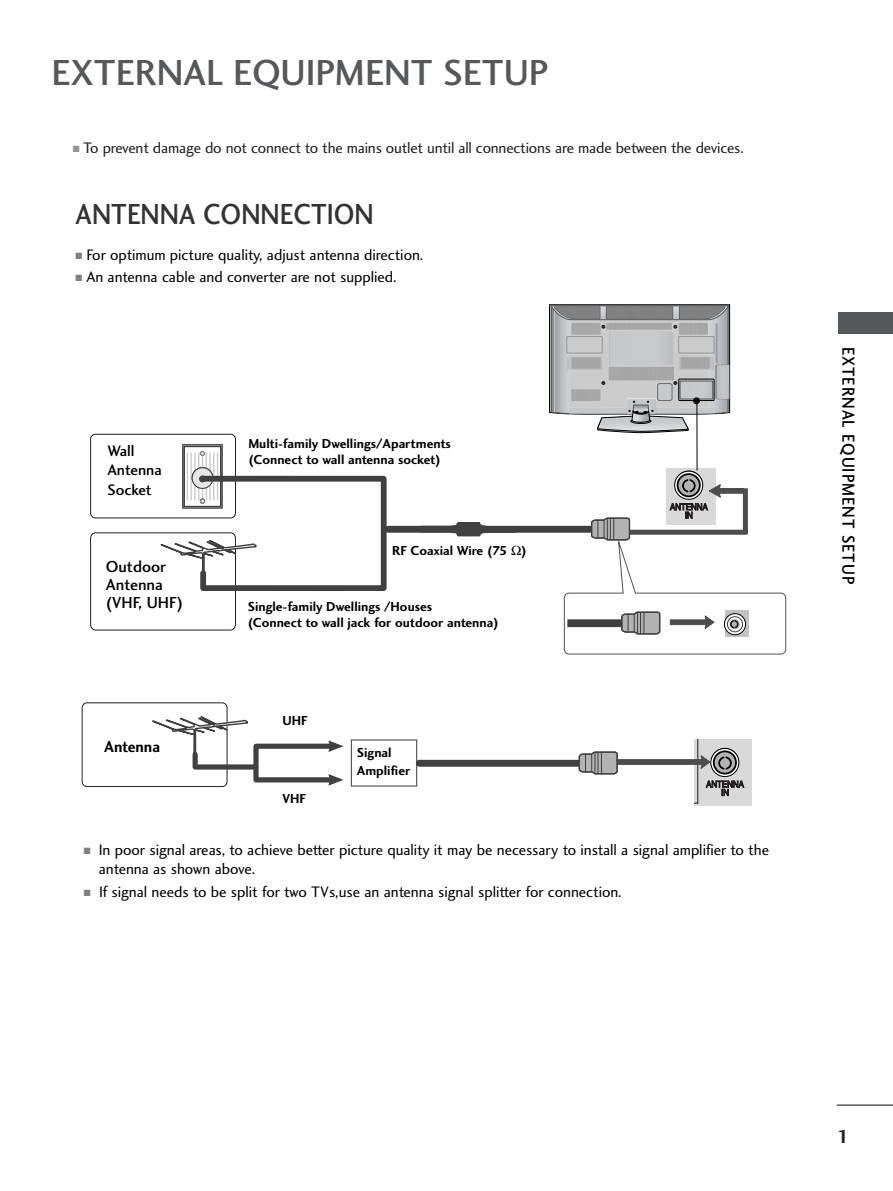
<style>
.page{position:relative;width:893px;height:1191px;background:#fff}
.page>*{position:absolute;margin:0;border:0;box-sizing:border-box;transform-origin:0 0}
.t1{font:37.5px "Charlotte Sans Medium Plain";color:#57585a}
.t2{font:30px "Charlotte Sans Medium Plain";color:#333;scale:.9 1}
.t3{font:19.5px "Charlotte Sans Bold Plain";color:#231f20}
.t4{font:18px "Charlotte Sans Medium Plain";letter-spacing:.06em;color:#000;scale:.9 1}
.t5{font:16.5px/18px "Charlotte Sans Medium Plain";color:#000}
.t6{font:16.5px "Charlotte Sans Bold Plain";color:#000;scale:.95 1}
.t7{font:15.75px/19.5px "Charlotte Sans Book Plain";letter-spacing:-.005em;color:#000}
.t8{font:15.75px "Charlotte Sans Book Plain";letter-spacing:-.015em;color:#231f20}
.t9{font:15.75px/19.5px "Charlotte Sans Medium Plain";color:#000}
.t10{font:13.5px/16.2px "Charlotte Sans Bold Plain";color:#000}
.s1{color:#939598}
.s2{color:#808080}
</style>
<div class="page">
<hr style="left:837px;top:1105px;width:55px;height:1px;background:#000">
<div style="left:838px;top:312px;width:54px;height:21px;background:#57585a"></div>
<div style="left:90px;top:434px;width:146px;height:84px;border:1px solid #231f20;border-radius:5px"></div>
<div style="left:90px;top:532px;width:146px;height:98px;border:1px solid #231f20;border-radius:5px"></div>
<svg style="left:159px;top:443px;width:230px;height:151px"></svg>
<svg style="left:419px;top:522px;width:99px;height:14px"></svg>
<div style="left:388px;top:526px;width:211px;height:7px;background:#404040"></div>
<svg style="left:563px;top:468px;width:223px;height:187px"></svg>
<div style="left:743px;top:488px;width:5px;height:46px;background:#4d4d4d"></div>
<div style="left:82px;top:702px;width:145px;height:85px;border:1px solid #231f20;border-radius:5px"></div>
<svg style="left:152px;top:715px;width:192px;height:70px"></svg>
<div style="left:351px;top:739px;width:66px;height:47px;background:#fff;border:1px solid #595959"></div>
<div style="left:419px;top:760px;width:161px;height:7px;background:#404040"></div>
<svg style="left:578px;top:740px;width:174px;height:65px"></svg>
<svg style="left:549px;top:304px;width:181px;height:129px;background:#b4b5b5"></svg>
<div style="left:693px;top:397px;width:7px;height:7px;border:2px solid #000;border-radius:50%"></div>
<hr style="left:696px;top:402px;width:1px;height:68px;background:#000">
<h1 class="t1" style="left:51px;top:58px;width:498px">EXTERNAL EQUIPMENT SETUP</h1>
<p class="t8" style="left:73px;top:141px;width:672px"><span class="s1">■</span> To prevent damage do not connect to the mains outlet until all connections are made between the devices.</p>
<h2 class="t2" style="left:76px;top:202px;width:333px">ANTENNA CONNECTION</h2>
<p class="t7" style="left:76px;top:246px;width:349px"><span class="s2">■</span> For optimum picture quality, adjust antenna direction.</p>
<p class="t7" style="left:76px;top:269px;width:322px"><span class="s2">■</span> An antenna cable and converter are not supplied.</p>
<p class="t9" style="left:107px;top:442px;width:56px">Wall<br>Antenna<br>Socket</p>
<p class="t5" style="left:106px;top:559px;width:79px">Outdoor<br>Antenna (VHF, UHF)</p>
<p class="t6" style="left:104px;top:740px;width:60px">Antenna</p>
<p class="t10" style="left:248px;top:436px;width:204px">Multi-family Dwellings/Apartments (Connect to wall antenna socket)</p>
<p class="t10" style="left:392px;top:544px;width:136px">RF Coaxial Wire (75 )</p>
<p class="t10" style="left:248px;top:600px;width:252px">Single-family Dwellings /Houses<br>(Connect to wall jack for outdoor antenna)</p>
<p class="t10" style="left:282px;top:714px;width:27px">UHF</p>
<p class="t10" style="left:282px;top:792px;width:25px">VHF</p>
<p class="t10" style="left:357px;top:744px;width:55px;line-height:18px">Signal<br>Amplifier</p>
<p class="t7" style="left:99px;top:841px;width:672px;text-indent:-15px"><span class="s2">■</span> In poor signal areas, to achieve better picture quality it may be necessary to install a signal amplifier to the antenna as shown above.</p>
<p class="t7" style="left:84px;top:883px;width:539px"><span class="s2">■</span> If signal needs to be split for two TVs,use an antenna signal splitter for connection.</p>
<p class="t4" style="left:855px;top:347px;width:265px;rotate:90deg">EXTERNAL EQUIPMENT SETUP</p>
<p class="t3" style="left:837px;top:1129px;width:13px">1</p>
</div>
